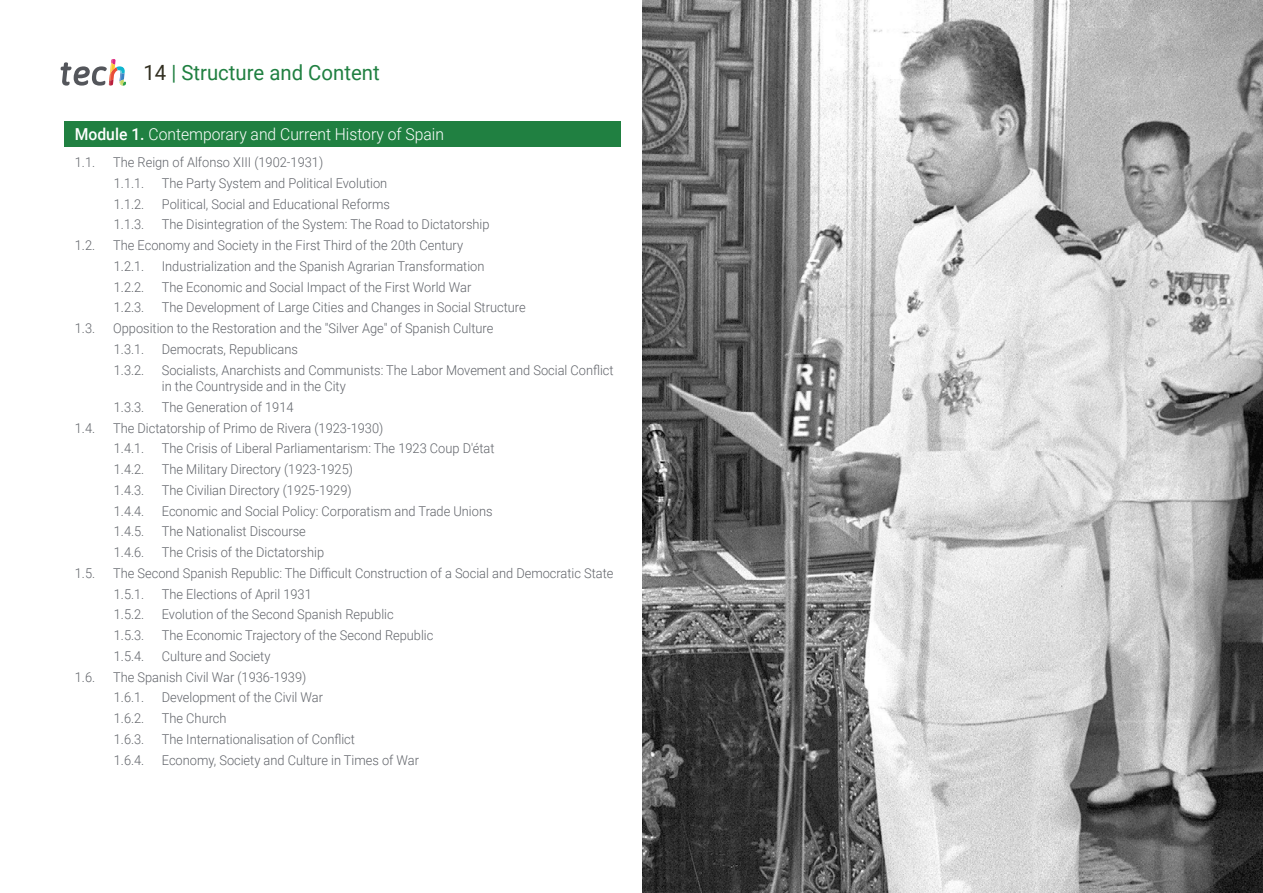
<style>
.page{position:relative;width:1263px;height:893px;background:#fff}
.page>*{position:absolute;margin:0;border:0;box-sizing:border-box;transform-origin:0 0}
.t1{font:21px "Roboto";color:#208041}
.t2{font:300 16.5px "Roboto";color:#fff;scale:.95 1}
.t3{font:300 13.5px/20.7px "Roboto";color:#61646a;scale:.95 1}
.s1{color:#312e20}
.s2{font-weight:500}
</style>
<div class="page">
<div style="left:64px;top:121px;width:557px;height:25px;background:#208041"></div>
<img style="left:642px;top:0;width:621px;height:893px">
<svg style="left:61px;top:59px;width:65px;height:27px"></svg>
<h1 class="t1" style="left:144px;top:57px;width:238px"><span class="s1">14</span> | Structure and Content</h1>
<p class="t2" style="left:75px;top:123px;width:390px"><span class="s2">Module 1.</span> Contemporary and Current History of Spain</p>
<p class="t3" style="left:75px;top:151px;width:23px">1.1.</p>
<p class="t3" style="left:113px;top:151px;width:223px">The Reign of Alfonso XIII (1902-1931)<br>1.1.1.</p>
<p class="t3" style="left:162px;top:172px;width:239px">The Party System and Political Evolution</p>
<p class="t3" style="left:114px;top:193px;width:34px">1.1.2.</p>
<p class="t3" style="left:162px;top:193px;width:242px">Political, Social and Educational Reforms</p>
<p class="t3" style="left:114px;top:214px;width:34px">1.1.3.</p>
<p class="t3" style="left:162px;top:214px;width:346px">The Disintegration of the System: The Road to Dictatorship</p>
<p class="t3" style="left:75px;top:234px;width:23px">1.2.</p>
<p class="t3" style="left:113px;top:234px;width:370px">The Economy and Society in the First Third of the 20th Century<br>1.2.1.</p>
<p class="t3" style="left:162px;top:255px;width:341px">Industrialization and the Spanish Agrarian Transformation</p>
<p class="t3" style="left:114px;top:276px;width:34px">1.2.2.</p>
<p class="t3" style="left:162px;top:276px;width:327px">The Economic and Social Impact of the First World War</p>
<p class="t3" style="left:114px;top:297px;width:34px">1.2.3.</p>
<p class="t3" style="left:162px;top:297px;width:384px">The Development of Large Cities and Changes in Social Structure</p>
<p class="t3" style="left:75px;top:317px;width:23px">1.3.</p>
<p class="t3" style="left:113px;top:317px;width:402px">Opposition to the Restoration and the "Silver Age" of Spanish Culture<br>1.3.1.</p>
<p class="t3" style="left:162px;top:338px;width:145px">Democrats, Republicans</p>
<p class="t3" style="left:114px;top:359px;width:34px">1.3.2.</p>
<p class="t3" style="left:162px;top:361px;width:477px;line-height:16.5px">Socialists, Anarchists and Communists: The Labor Movement and Social Conflict in the Countryside and in the City</p>
<p class="t3" style="left:114px;top:396px;width:34px">1.3.3.</p>
<p class="t3" style="left:162px;top:396px;width:140px">The Generation of 1914</p>
<p class="t3" style="left:75px;top:417px;width:23px">1.4.</p>
<p class="t3" style="left:113px;top:417px;width:286px">The Dictatorship of Primo de Rivera (1923-1930)<br>1.4.1.</p>
<p class="t3" style="left:162px;top:438px;width:352px">The Crisis of Liberal Parliamentarism: The 1923 Coup D'état</p>
<p class="t3" style="left:114px;top:458px;width:34px">1.4.2.</p>
<p class="t3" style="left:162px;top:458px;width:203px">The Military Directory (1923-1925)</p>
<p class="t3" style="left:114px;top:479px;width:34px">1.4.3.</p>
<p class="t3" style="left:162px;top:479px;width:201px">The Civilian Directory (1925-1929)</p>
<p class="t3" style="left:114px;top:500px;width:34px">1.4.4.</p>
<p class="t3" style="left:162px;top:500px;width:350px">Economic and Social Policy: Corporatism and Trade Unions</p>
<p class="t3" style="left:114px;top:521px;width:34px">1.4.5.</p>
<p class="t3" style="left:162px;top:521px;width:153px">The Nationalist Discourse</p>
<p class="t3" style="left:114px;top:541px;width:34px">1.4.6.</p>
<p class="t3" style="left:162px;top:541px;width:172px">The Crisis of the Dictatorship</p>
<p class="t3" style="left:75px;top:562px;width:23px">1.5.</p>
<p class="t3" style="left:113px;top:562px;width:528px">The Second Spanish Republic: The Difficult Construction of a Social and Democratic State<br>1.5.1.</p>
<p class="t3" style="left:162px;top:583px;width:159px">The Elections of April 1931</p>
<p class="t3" style="left:114px;top:604px;width:34px">1.5.2.</p>
<p class="t3" style="left:162px;top:604px;width:246px">Evolution of the Second Spanish Republic</p>
<p class="t3" style="left:114px;top:624px;width:34px">1.5.3.</p>
<p class="t3" style="left:162px;top:624px;width:287px">The Economic Trajectory of the Second Republic</p>
<p class="t3" style="left:114px;top:645px;width:34px">1.5.4.</p>
<p class="t3" style="left:162px;top:645px;width:116px">Culture and Society</p>
<p class="t3" style="left:75px;top:666px;width:23px">1.6.</p>
<p class="t3" style="left:113px;top:666px;width:205px">The Spanish Civil War (1936-1939)<br>1.6.1.</p>
<p class="t3" style="left:162px;top:687px;width:171px">Development of the Civil War</p>
<p class="t3" style="left:114px;top:707px;width:34px">1.6.2.</p>
<p class="t3" style="left:162px;top:707px;width:70px">The Church</p>
<p class="t3" style="left:114px;top:728px;width:34px">1.6.3.</p>
<p class="t3" style="left:162px;top:728px;width:205px">The Internationalisation of Conflict</p>
<p class="t3" style="left:114px;top:749px;width:34px">1.6.4.</p>
<p class="t3" style="left:162px;top:749px;width:272px">Economy, Society and Culture in Times of War</p>
</div>
